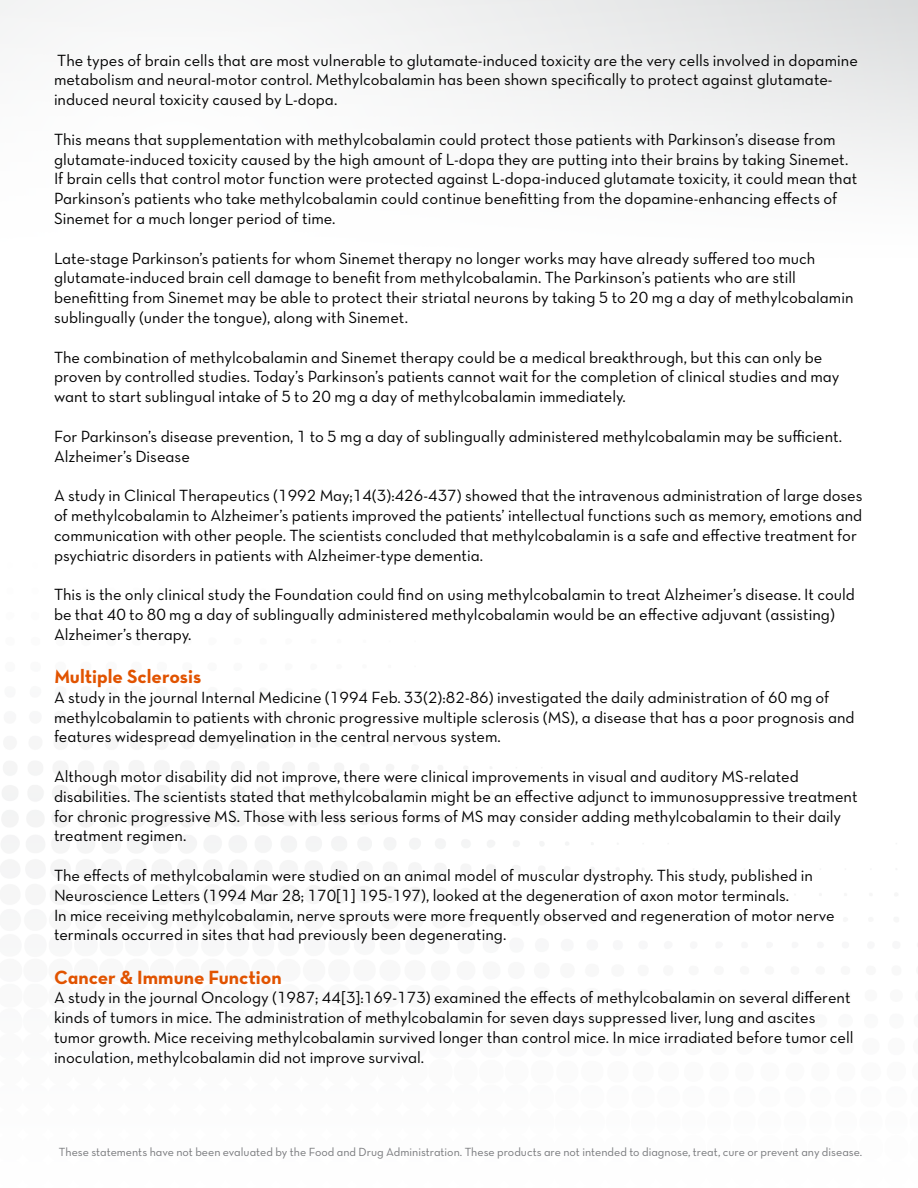
<style>
.page{position:relative;width:918px;height:1188px;background:#fff}
.page>*{position:absolute;margin:0;border:0;box-sizing:border-box;transform-origin:0 0}
.t1{font:19.5px "Neutra Text TF Bold Alt";color:#e15300}
.t2{font:16.5px/19.8px "Neutra Text TF Book Alt";color:#000}
.t3{font:12px "Neutra Text TF Book Alt";color:#77787b}
</style>
<div class="page">
<p class="t2" style="left:54px;top:50px;width:805px">The types of brain cells that are most vulnerable to glutamate-induced toxicity are the very cells involved in dopamine metabolism and neural-motor control. Methylcobalamin has been shown specifically to protect against glutamate&shy;induced neural toxicity caused by L-dopa.</p>
<p class="t2" style="left:54px;top:129px;width:805px">This means that supplementation with methylcobalamin could protect those patients with Parkinson’s disease from glutamate-induced toxicity caused by the high amount of L-dopa they are putting into their brains by taking Sinemet.<br>If brain cells that control motor function were protected against L-dopa-induced glutamate toxicity, it could mean that Parkinson’s patients who take methylcobalamin could continue benefitting from the dopamine-enhancing effects of Sinemet for a much longer period of time.</p>
<p class="t2" style="left:54px;top:248px;width:801px">Late-stage Parkinson’s patients for whom Sinemet therapy no longer works may have already suffered too much glutamate-induced brain cell damage to benefit from methylcobalamin. The Parkinson’s patients who are still benefitting from Sinemet may be able to protect their striatal neurons by taking 5 to 20 mg a day of methylcobalamin sublingually (under the tongue), along with Sinemet.</p>
<p class="t2" style="left:54px;top:347px;width:787px">The combination of methylcobalamin and Sinemet therapy could be a medical breakthrough, but this can only be proven by controlled studies. Today’s Parkinson’s patients cannot wait for the completion of clinical studies and may want to start sublingual intake of 5 to 20 mg a day of methylcobalamin immediately.</p>
<p class="t2" style="left:54px;top:426px;width:790px">For Parkinson’s disease prevention, 1 to 5 mg a day of sublingually administered methylcobalamin may be sufficient.<br>Alzheimer’s Disease</p>
<p class="t2" style="left:54px;top:485px;width:810px">A study in Clinical Therapeutics (1992 May;14(3):426-437) showed that the intravenous administration of large doses of methylcobalamin to Alzheimer’s patients improved the patients’ intellectual functions such as memory, emotions and communication with other people. The scientists concluded that methylcobalamin is a safe and effective treatment for psychiatric disorders in patients with Alzheimer-type dementia.</p>
<p class="t2" style="left:54px;top:584px;width:803px">This is the only clinical study the Foundation could find on using methylcobalamin to treat Alzheimer’s disease. It could be that 40 to 80 mg a day of sublingually administered methylcobalamin would be an effective adjuvant (assisting)<br>Alzheimer’s therapy.</p>
<p class="t1" style="left:54px;top:664px;width:149px">Multiple Sclerosis</p>
<p class="t2" style="left:54px;top:687px;width:802px">A study in the journal Internal Medicine (1994 Feb. 33(2):82-86) investigated the daily administration of 60 mg of methylcobalamin to patients with chronic progressive multiple sclerosis (MS), a disease that has a poor prognosis and features widespread demyelination in the central nervous system.</p>
<p class="t2" style="left:54px;top:766px;width:805px">Although motor disability did not improve, there were clinical improvements in visual and auditory MS-related disabilities. The scientists stated that methylcobalamin might be an effective adjunct to immunosuppressive treatment for chronic progressive MS. Those with less serious forms of MS may consider adding methylcobalamin to their daily treatment regimen.</p>
<p class="t2" style="left:54px;top:865px;width:782px">The effects of methylcobalamin were studied on an animal model of muscular dystrophy. This study, published in Neuroscience Letters (1994 Mar 28; 170[1] 195-197), looked at the degeneration of axon motor terminals.<br>In mice receiving methylcobalamin, nerve sprouts were more frequently observed and regeneration of motor nerve terminals occurred in sites that had previously been degenerating.</p>
<p class="t1" style="left:54px;top:965px;width:229px">Cancer &amp; Immune Function</p>
<p class="t2" style="left:54px;top:988px;width:801px">A study in the journal Oncology (1987; 44[3]:169-173) examined the effects of methylcobalamin on several different kinds of tumors in mice. The administration of methylcobalamin for seven days suppressed liver, lung and ascites tumor growth. Mice receiving methylcobalamin survived longer than control mice. In mice irradiated before tumor cell inoculation, methylcobalamin did not improve survival.</p>
<p class="t3" style="left:59px;top:1145px;width:805px">These statements have not been evaluated by the Food and Drug Administration. These products are not intended to diagnose, treat, cure or prevent any disease.</p>
</div>
